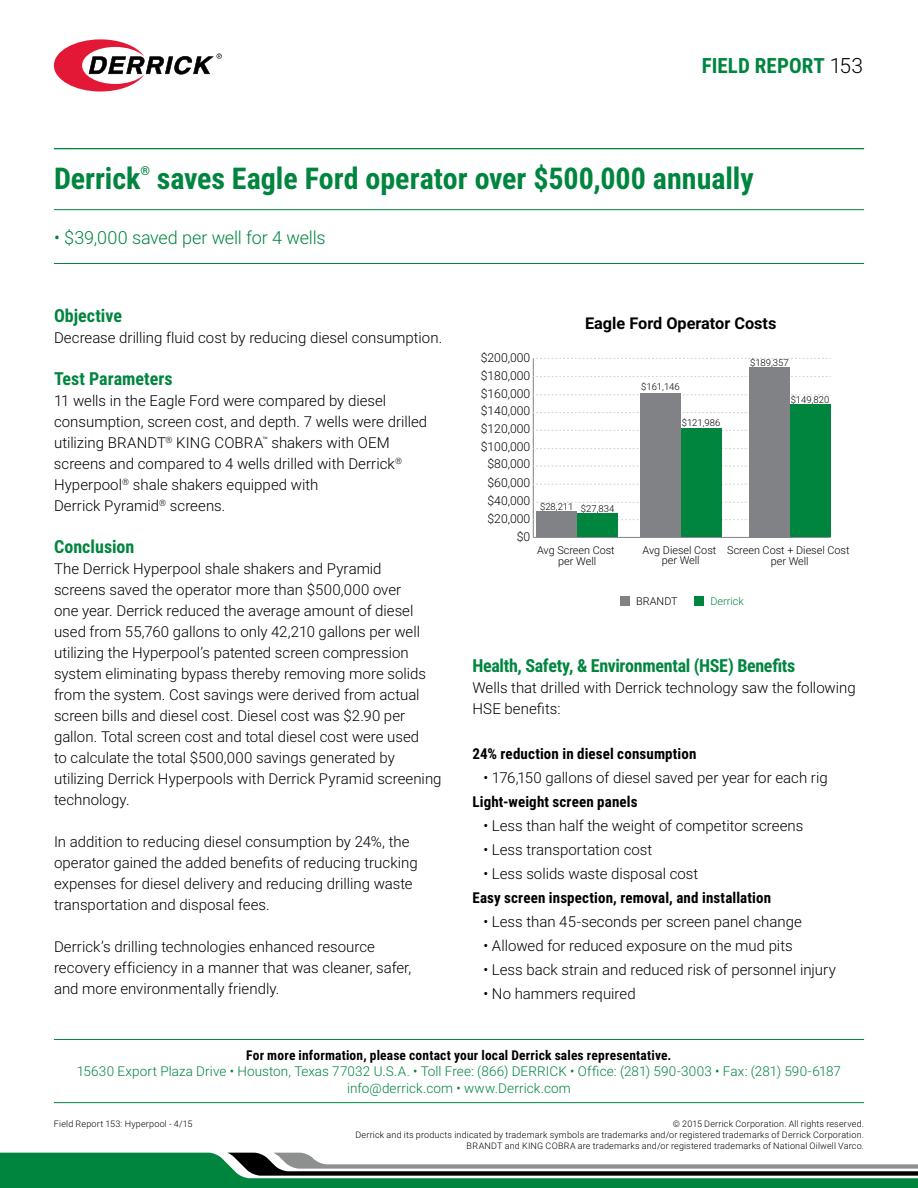
<style>
.page{position:relative;width:918px;height:1188px;background:#fff}
.page>*{position:absolute;margin:0;border:0;box-sizing:border-box;transform-origin:0 0}
.t1{font:700 30px "Roboto Condensed";color:#00853f}
.t2{font:700 21px "Roboto Condensed";color:#00853f}
.t3{font:700 18px "Roboto Condensed";letter-spacing:-.01em;color:#00853f}
.t4{font:300 18px "Roboto";letter-spacing:-.005em;color:#00853f}
.t5{font:700 16.2px "Roboto";color:#000}
.t6{font:300 15px/21px "Roboto";color:#000}
.t7{font:700 15px "Roboto Condensed";letter-spacing:.01em;color:#000}
.t8{font:300 13.5px/16.5px "Roboto";letter-spacing:.01em;color:#00853f;text-align:center}
.t9{font:700 13.5px "Roboto Condensed";letter-spacing:.015em;color:#000}
.t10{font:700 12.3px "Roboto Condensed";color:#00853f}
.t11{font:300 12.15px "Roboto";color:#000}
.t12{font:300 10.8px/10.4px "Roboto";color:#000;text-align:center}
.t13{font:300 10.8px "Roboto";color:#00853f}
.t14{font:300 9.45px "Roboto";color:#000}
.t15{font:300 9px/10.8px "Roboto";letter-spacing:.02em;color:#000;text-align:right}
.s1{font-family:"Roboto";font-weight:300;color:#000}
</style>
<div class="page">
<hr style="left:54px;top:1039px;width:810px;height:1px;background:#00853f">
<hr style="left:54px;top:1102px;width:810px;height:1px;background:#00853f">
<svg style="left:0;top:1153px;width:918px;height:35px"></svg>
<svg style="left:54px;top:39px;width:168px;height:53px"></svg>
<hr style="left:533px;top:358px;width:1px;height:179px;background:#808285">
<hr style="left:533px;top:537px;width:298px;height:1px;background:#808285">
<svg style="left:533px;top:519px;width:298px;height:1px"></svg>
<svg style="left:533px;top:502px;width:298px;height:1px"></svg>
<svg style="left:533px;top:484px;width:298px;height:1px"></svg>
<svg style="left:533px;top:466px;width:298px;height:1px"></svg>
<svg style="left:533px;top:448px;width:298px;height:1px"></svg>
<svg style="left:533px;top:430px;width:298px;height:1px"></svg>
<svg style="left:533px;top:412px;width:298px;height:1px"></svg>
<svg style="left:533px;top:394px;width:298px;height:1px"></svg>
<svg style="left:533px;top:376px;width:298px;height:1px"></svg>
<svg style="left:533px;top:358px;width:298px;height:1px"></svg>
<div style="left:536px;top:512px;width:41px;height:25px;background:#808285"></div>
<div style="left:577px;top:514px;width:41px;height:23px;background:#00853f"></div>
<div style="left:640px;top:393px;width:41px;height:144px;background:#808285"></div>
<div style="left:681px;top:428px;width:40px;height:109px;background:#00853f"></div>
<div style="left:749px;top:367px;width:41px;height:171px;background:#808285"></div>
<div style="left:790px;top:404px;width:40px;height:133px;background:#00853f"></div>
<div style="left:694px;top:597px;width:9px;height:9px;background:#00853f"></div>
<div style="left:620px;top:597px;width:10px;height:9px;background:#808285"></div>
<hr style="left:54px;top:148px;width:810px;height:1px;background:#00853f">
<hr style="left:54px;top:209px;width:810px;height:1px;background:#00853f">
<hr style="left:54px;top:263px;width:810px;height:1px;background:#00853f">
<h2 class="t2" style="left:702px;top:51px;width:163px">FIELD REPORT <span class="s1">153</span></h2>
<h1 class="t1" style="left:54px;top:158px;width:88px">Derrick</h1>
<p class="t10" style="left:140px;top:162px;width:11px">®</p>
<h1 class="t1" style="left:157px;top:158px;width:598px">saves Eagle Ford operator over $500,000 annually</h1>
<p class="t4" style="left:54px;top:225px;width:273px">• $39,000 saved per well for 4 wells</p>
<p class="t3" style="left:54px;top:303px;width:69px">Objective</p>
<p class="t6" style="left:54px;top:327px;width:390px">Decrease drilling fluid cost by reducing diesel consumption.</p>
<p class="t3" style="left:54px;top:366px;width:120px">Test Parameters</p>
<p class="t6" style="left:54px;top:390px;width:375px">11 wells in the Eagle Ford were compared by diesel consumption, screen cost, and depth. 7 wells were drilled utilizing BRANDT<sup>®</sup> KING COBRA<sup>™</sup> shakers with OEM screens and compared to 4 wells drilled with Derrick<sup>® </sup>Hyperpool<sup>®</sup> shale shakers equipped with<br>Derrick Pyramid<sup>®</sup> screens.</p>
<p class="t3" style="left:54px;top:534px;width:82px">Conclusion</p>
<p class="t6" style="left:54px;top:558px;width:389px">The Derrick Hyperpool shale shakers and Pyramid<br>screens saved the operator more than $500,000 over<br>one year. Derrick reduced the average amount of diesel used from 55,760 gallons to only 42,210 gallons per well utilizing the Hyperpool’s patented screen compression system eliminating bypass thereby removing more solids from the system. Cost savings were derived from actual screen bills and diesel cost. Diesel cost was $2.90 per gallon. Total screen cost and total diesel cost were used<br>to calculate the total $500,000 savings generated by utilizing Derrick Hyperpools with Derrick Pyramid screening technology.</p>
<p class="t6" style="left:54px;top:831px;width:365px">In addition to reducing diesel consumption by 24%, the operator gained the added benefits of reducing trucking expenses for diesel delivery and reducing drilling waste transportation and disposal fees.</p>
<p class="t6" style="left:54px;top:936px;width:359px">Derrick’s drilling technologies enhanced resource recovery efficiency in a manner that was cleaner, safer, and more environmentally friendly.</p>
<p class="t11" style="left:481px;top:349px;width:51px">$200,000</p>
<p class="t11" style="left:481px;top:367px;width:51px">$180,000</p>
<p class="t11" style="left:481px;top:385px;width:51px">$160,000</p>
<p class="t11" style="left:481px;top:402px;width:51px">$140,000</p>
<p class="t11" style="left:481px;top:420px;width:51px">$120,000</p>
<p class="t11" style="left:481px;top:438px;width:51px">$100,000</p>
<p class="t11" style="left:487px;top:455px;width:44px">$80,000</p>
<p class="t11" style="left:487px;top:474px;width:44px">$60,000</p>
<p class="t11" style="left:487px;top:492px;width:44px">$40,000</p>
<p class="t11" style="left:487px;top:510px;width:44px">$20,000</p>
<p class="t11" style="left:517px;top:528px;width:15px">$0</p>
<p class="t5" style="left:585px;top:312px;width:193px">Eagle Ford Operator Costs</p>
<p class="t14" style="left:641px;top:380px;width:40px">$161,146</p>
<p class="t14" style="left:682px;top:416px;width:40px">$121,986</p>
<p class="t14" style="left:540px;top:501px;width:76px">$28,211 $27,834</p>
<p class="t14" style="left:750px;top:356px;width:40px">$189,357</p>
<p class="t14" style="left:791px;top:393px;width:40px">$149,820</p>
<p class="t12" style="left:537px;top:545px;width:79px">Avg Screen Cost per Well</p>
<p class="t12" style="left:643px;top:545px;width:75px">Avg Diesel Cost per Well</p>
<p class="t12" style="left:727px;top:545px;width:124px">Screen Cost + Diesel Cost per Well</p>
<p class="t12" style="left:636px;top:596px;width:43px">BRANDT</p>
<p class="t13" style="left:710px;top:594px;width:35px">Derrick</p>
<p class="t3" style="left:472px;top:653px;width:324px">Health, Safety, &amp; Environmental (HSE) Benefits</p>
<p class="t6" style="left:472px;top:677px;width:385px">Wells that drilled with Derrick technology saw the following<br>HSE benefits:</p>
<p class="t7" style="left:472px;top:743px;width:226px">24% reduction in diesel consumption</p>
<p class="t6" style="left:483px;top:767px;width:346px">• 176,150 gallons of diesel saved per year for each rig</p>
<p class="t7" style="left:472px;top:791px;width:167px">Light-weight screen panels</p>
<p class="t6" style="left:483px;top:815px;width:321px">• Less than half the weight of competitor screens</p>
<p class="t6" style="left:483px;top:839px;width:170px">• Less transportation cost</p>
<p class="t6" style="left:483px;top:863px;width:216px">• Less solids waste disposal cost</p>
<p class="t7" style="left:472px;top:887px;width:300px">Easy screen inspection, removal, and installation</p>
<p class="t6" style="left:483px;top:911px;width:320px">• Less than 45-seconds per screen panel change</p>
<p class="t6" style="left:483px;top:935px;width:311px">• Allowed for reduced exposure on the mud pits</p>
<p class="t6" style="left:483px;top:959px;width:354px">• Less back strain and reduced risk of personnel injury</p>
<p class="t6" style="left:483px;top:983px;width:154px">• No hammers required</p>
<p class="t9" style="left:246px;top:1045px;width:427px">For more information, please contact your local Derrick sales representative.</p>
<p class="t8" style="left:77px;top:1063px;width:766px">15630 Export Plaza Drive • Houston, Texas 77032 U.S.A. • Toll Free: (866) DERRICK • Office: (281) 590-3003 • Fax: (281) 590-6187 info@derrick.com • www.Derrick.com</p>
<p class="t15" style="left:54px;top:1118px;width:140px">Field Report 153: Hyperpool - 4/15</p>
<p class="t15" style="left:355px;top:1118px;width:510px">© 2015 Derrick Corporation. All rights reserved.<br>Derrick and its products indicated by trademark symbols are trademarks and/or registered trademarks of Derrick Corporation.<br>BRANDT and KING COBRA are trademarks and/or registered trademarks of National Oilwell Varco.</p>
</div>
